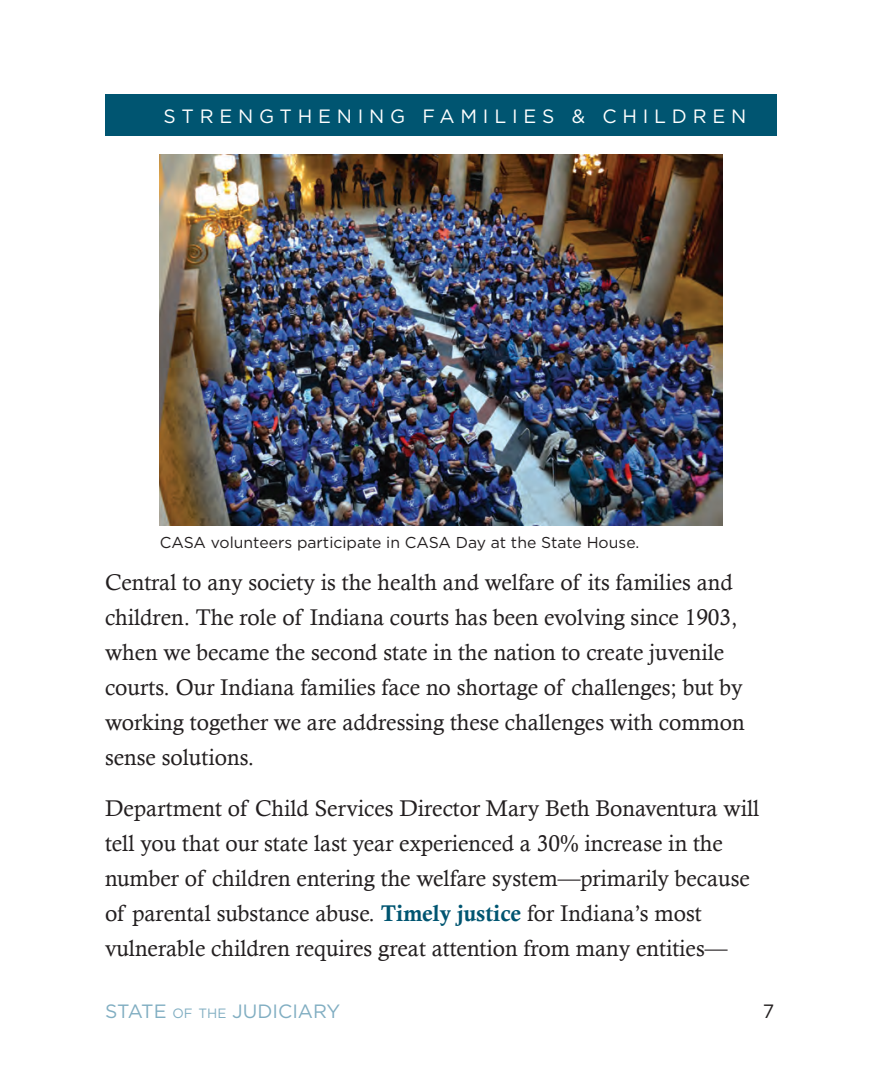
<style>
.page{position:relative;width:882px;height:1071px;background:#fff}
.page>*{position:absolute;margin:0;border:0;box-sizing:border-box;transform-origin:0 0}
.t1{font:22.75px/35px "Calisto";color:#231f20}
.t2{font:19.25px "Gotham";letter-spacing:.3em;color:#fff}
.t3{font:19.25px "Gotham";color:#81aec2}
.t4{font:19.25px "Gotham";color:#231f20}
.t5{font:15.75px "Gotham";color:#231f20}
.s1{font-family:"Calis MT Bol";color:#005571}
.s2{font-size:13.47px}
</style>
<div class="page">
<div style="left:105px;top:94px;width:672px;height:42px;background:#005571"></div>
<img style="left:160px;top:155px;width:562px;height:371px">
<p class="t2" style="left:164px;top:104px;width:584px">STRENGTHENING FAMILIES &amp; CHILDREN</p>
<p class="t5" style="left:160px;top:532px;width:481px">CASA volunteers participate in CASA Day at the State House.</p>
<p class="t1" style="left:105px;top:564px;width:641px">Central to any society is the health and welfare of its families and children. The role of Indiana courts has been evolving since 1903, when we became the second state in the nation to create juvenile courts. Our Indiana families face no shortage of challenges; but by working together we are addressing these challenges with common sense solutions.</p>
<p class="t1" style="left:105px;top:790px;width:656px">Department of Child Services Director Mary Beth Bonaventura will tell you that our state last year experienced a 30% increase in the number of children entering the welfare system—primarily because of parental substance abuse. <span class="s1">Timely justice</span> for Indiana’s most vulnerable children requires great attention from many entities—</p>
<p class="t3" style="left:105px;top:999px;width:237px">STATE <span class="s2">of the</span> JUDICIARY</p>
<p class="t4" style="left:763px;top:999px;width:13px">7</p>
</div>
